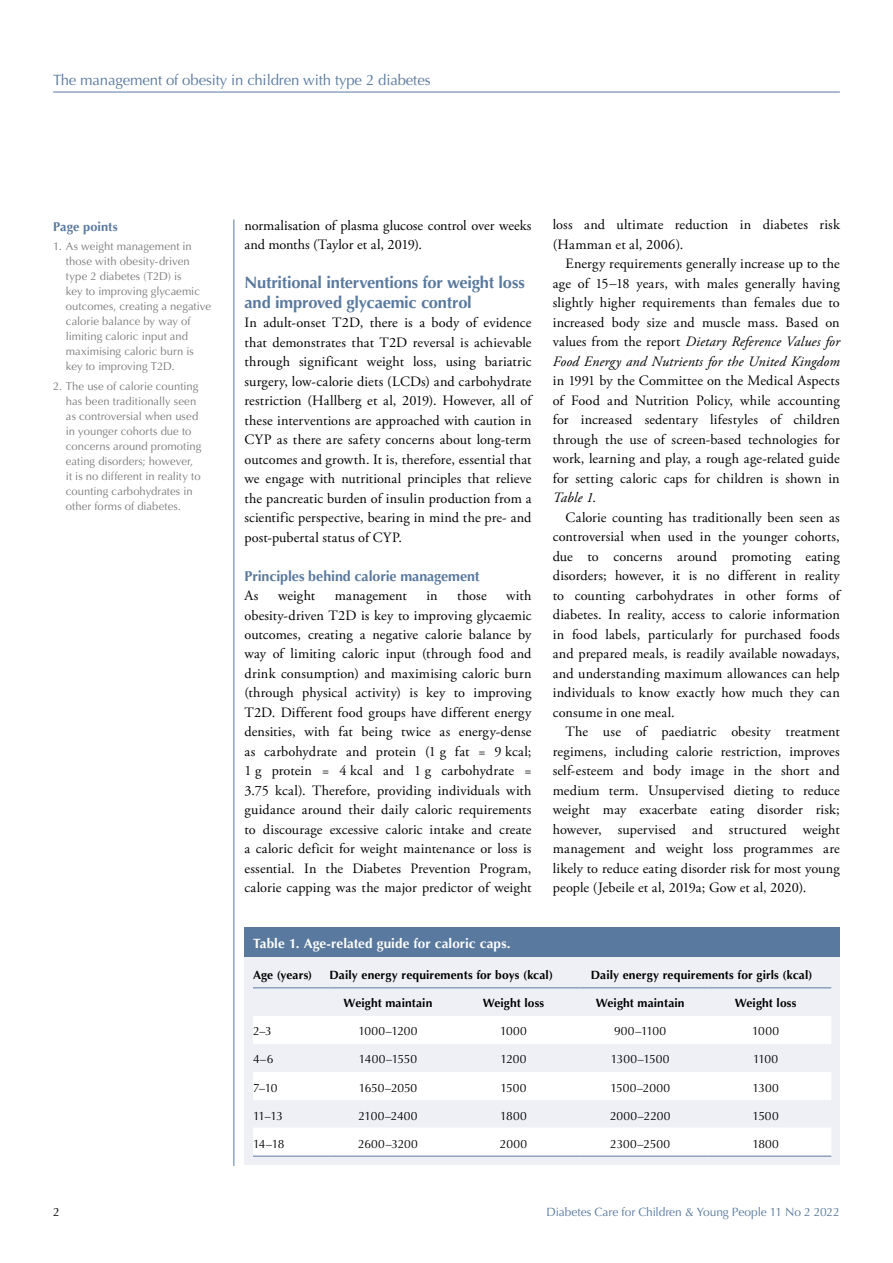
<style>
.page{position:relative;width:893px;height:1263px;background:#fff}
.page>*{position:absolute;margin:0;border:0;box-sizing:border-box;transform-origin:0 0}
.t1{font:700 16.5px/19.5px "Optima";letter-spacing:-.015em;color:#59799e}
.t2{font:15px "Optima";letter-spacing:-.01em;color:#59799e}
.t3{font:14.25px/19.5px "Adobe Garamond Pro";letter-spacing:.01em;color:#000;text-align:justify}
.t4{font:700 14.25px "Optima";letter-spacing:-.005em;color:#59799e}
.t5{font:700 13.5px "Optima";letter-spacing:.005em;color:#fff}
.t6{font:700 12.75px "Optima";letter-spacing:.005em;color:#59799e}
.t7{font:12px "Optima";letter-spacing:-.01em;color:#000}
.t8{font:700 12px "Optima";letter-spacing:.01em;color:#000}
.t9{font:12px "Optima";letter-spacing:-.01em;color:#59799e}
.t10{font:12px "Optima";letter-spacing:.01em;color:#000}
.t11{font:12px "Optima";letter-spacing:.015em;color:#000}
.t12{font:11.25px/15px "Optima";letter-spacing:.005em;color:#7c7b7b}
.s1{font-family:"Optima"}
.s2{font-style:italic}
</style>
<div class="page">
<hr style="left:53px;top:92px;width:787px;height:1px;background:#59799e">
<hr style="left:233px;top:219px;width:1px;height:947px;background:#59799e">
<div style="left:244px;top:951px;width:596px;height:214px;background:#eff0f6"></div>
<svg style="left:253px;top:1016px;width:578px;height:140px;fill:#fff"></svg>
<hr style="left:253px;top:987px;width:77px;height:1px;background:#59799e">
<hr style="left:330px;top:987px;width:125px;height:1px;background:#59799e">
<hr style="left:455px;top:987px;width:125px;height:1px;background:#59799e">
<hr style="left:580px;top:987px;width:128px;height:1px;background:#59799e">
<hr style="left:708px;top:987px;width:123px;height:1px;background:#59799e">
<hr style="left:253px;top:1128px;width:77px;height:1px;background:#fff">
<hr style="left:330px;top:1128px;width:125px;height:1px;background:#fff">
<hr style="left:455px;top:1128px;width:125px;height:1px;background:#fff">
<hr style="left:580px;top:1128px;width:128px;height:1px;background:#fff">
<hr style="left:708px;top:1128px;width:123px;height:1px;background:#fff">
<hr style="left:253px;top:1156px;width:77px;height:1px;background:#59799e">
<hr style="left:330px;top:1156px;width:125px;height:1px;background:#59799e">
<hr style="left:455px;top:1156px;width:125px;height:1px;background:#59799e">
<hr style="left:580px;top:1156px;width:128px;height:1px;background:#59799e">
<hr style="left:708px;top:1156px;width:123px;height:1px;background:#59799e">
<div style="left:244px;top:927px;width:596px;height:30px;background:#59799e"></div>
<p class="t2" style="left:53px;top:71px;width:379px">The management of obesity in children with type 2 diabetes</p>
<p class="t6" style="left:53px;top:219px;width:66px">Page points</p>
<p class="t12" style="left:66px;top:239px;width:147px;text-indent:-13px">1. As weight management in those with obesity-driven type 2 diabetes (T2D) is<br>key to improving glycaemic outcomes, creating a negative calorie balance by way of limiting caloric input and maximising caloric burn is key to improving T2D.</p>
<p class="t12" style="left:66px;top:378px;width:137px;text-indent:-13px">2. The use of calorie counting has been traditionally seen as controversial when used in younger cohorts due to concerns around promoting eating disorders; however, it is no different in reality to counting carbohydrates in other forms of diabetes.</p>
<p class="t3" style="left:244px;top:216px;width:288px">normalisation of plasma glucose control over weeks and months (Taylor et al, 2019).</p>
<p class="t1" style="left:244px;top:273px;width:282px">Nutritional interventions for weight loss and improved glycaemic control</p>
<p class="t3" style="left:244px;top:313px;width:289px">In adult-onset T2D, there is a body of evidence that demonstrates that T2D reversal is achievable through significant weight loss, using bariatric surgery, low-calorie diets (LCDs) and carbohydrate restriction (Hallberg et al, 2019). However, all of these interventions are approached with caution in CYP as there are safety concerns about long-term outcomes and growth. It is, therefore, essential that we engage with nutritional principles that relieve the pancreatic burden of insulin production from a scientific perspective, bearing in mind the pre- and post-pubertal status of CYP.</p>
<p class="t4" style="left:244px;top:567px;width:237px">Principles behind calorie management</p>
<p class="t3" style="left:244px;top:586px;width:16px">As</p>
<p class="t3" style="left:278px;top:586px;width:39px">weight</p>
<p class="t3" style="left:335px;top:586px;width:74px">management</p>
<p class="t3" style="left:426px;top:586px;width:13px">in</p>
<p class="t3" style="left:457px;top:586px;width:31px">those</p>
<p class="t3" style="left:244px;top:586px;width:289px;text-indent:262px">with obesity-driven T2D is key to improving glycaemic outcomes, creating a negative calorie balance by way of limiting caloric input (through food and drink consumption) and maximising caloric burn (through physical activity) is key to improving T2D. Different food groups have different energy densities, with fat being twice as energy-dense as carbohydrate and protein (1 g fat = 9 kcal; 1 g protein = 4 kcal and 1 g carbohydrate = 3.75 kcal). Therefore, providing individuals with guidance around their daily caloric requirements to discourage excessive caloric intake and create a caloric deficit for weight maintenance or loss is essential. In the Diabetes Prevention Program, calorie capping was the major predictor of weight</p>
<p class="t5" style="left:253px;top:935px;width:259px">Table 1. Age-related guide for caloric caps.</p>
<p class="t3" style="left:553px;top:216px;width:289px">loss and ultimate reduction in diabetes risk (Hamman et al, 2006).</p>
<p class="t3" style="left:553px;top:255px;width:289px;text-indent:13px">Energy requirements generally increase up to the age of 15<span class="s1">–</span>18 years, with males generally having slightly higher requirements than females due to increased body size and muscle mass. Based on values from the report <span class="s2">Dietary Reference Values for Food Energy and Nutrients for the United Kingdom</span></p>
<p class="t3" style="left:553px;top:372px;width:289px">in 1991 by the Committee on the Medical Aspects of Food and Nutrition Policy, while accounting for increased sedentary lifestyles of children through the use of screen-based technologies for work, learning and play, a rough age-related guide for setting caloric caps for children is shown in <span class="s2">Table 1</span>.</p>
<p class="t3" style="left:553px;top:508px;width:289px;text-indent:13px">Calorie counting has traditionally been seen as controversial when used in the younger cohorts, due to concerns around promoting eating disorders; however, it is no different in reality to counting carbohydrates in other forms of diabetes. In reality, access to calorie information in food labels, particularly for purchased foods and prepared meals, is readily available nowadays, and understanding maximum allowances can help individuals to know exactly how much they can consume in one meal.</p>
<p class="t3" style="left:553px;top:722px;width:289px;text-indent:13px">The use of paediatric obesity treatment regimens, including calorie restriction, improves self-esteem and body image in the short and medium term. Unsupervised dieting to reduce weight may exacerbate eating disorder risk; however, supervised and structured weight management and weight loss programmes are likely to reduce eating disorder risk for most young people (Jebeile et al, 2019a; Gow et al, 2020).</p>
<p class="t8" style="left:253px;top:968px;width:61px">Age (years)</p>
<p class="t8" style="left:330px;top:968px;width:225px">Daily energy requirements for boys (kcal)</p>
<p class="t8" style="left:591px;top:968px;width:223px">Daily energy requirements for girls (kcal)</p>
<p class="t8" style="left:344px;top:996px;width:90px">Weight maintain</p>
<p class="t8" style="left:483px;top:996px;width:63px">Weight loss</p>
<p class="t8" style="left:596px;top:996px;width:90px">Weight maintain</p>
<p class="t8" style="left:735px;top:996px;width:63px">Weight loss</p>
<p class="t7" style="left:253px;top:1024px;width:20px">2–3</p>
<p class="t7" style="left:358px;top:1024px;width:61px">1000–1200</p>
<p class="t7" style="left:500px;top:1024px;width:28px">1000</p>
<p class="t7" style="left:614px;top:1024px;width:54px">900–1100</p>
<p class="t7" style="left:752px;top:1024px;width:28px">1000</p>
<p class="t7" style="left:253px;top:1052px;width:22px">4–6</p>
<p class="t7" style="left:359px;top:1052px;width:60px">1400–1550</p>
<p class="t7" style="left:500px;top:1052px;width:28px">1200</p>
<p class="t7" style="left:611px;top:1052px;width:60px">1300–1500</p>
<p class="t7" style="left:753px;top:1052px;width:27px">1100</p>
<p class="t7" style="left:253px;top:1080px;width:26px">7–10</p>
<p class="t7" style="left:359px;top:1080px;width:60px">1650–2050</p>
<p class="t7" style="left:500px;top:1080px;width:28px">1500</p>
<p class="t10" style="left:610px;top:1080px;width:61px">1500–2000</p>
<p class="t7" style="left:753px;top:1080px;width:28px">1300</p>
<p class="t7" style="left:253px;top:1108px;width:32px">11–13</p>
<p class="t7" style="left:358px;top:1108px;width:61px">2100–2400</p>
<p class="t7" style="left:500px;top:1108px;width:28px">1800</p>
<p class="t11" style="left:610px;top:1108px;width:62px">2000–2200</p>
<p class="t7" style="left:753px;top:1108px;width:28px">1500</p>
<p class="t7" style="left:253px;top:1136px;width:33px">14–18</p>
<p class="t7" style="left:358px;top:1136px;width:61px">2600–3200</p>
<p class="t7" style="left:500px;top:1136px;width:29px">2000</p>
<p class="t7" style="left:610px;top:1136px;width:62px">2300–2500</p>
<p class="t7" style="left:752px;top:1136px;width:28px">1800</p>
<p class="t7" style="left:53px;top:1205px;width:8px">2</p>
<p class="t9" style="left:547px;top:1205px;width:295px">Diabetes Care for Children &amp; Young People 11 No 2 2022</p>
</div>
